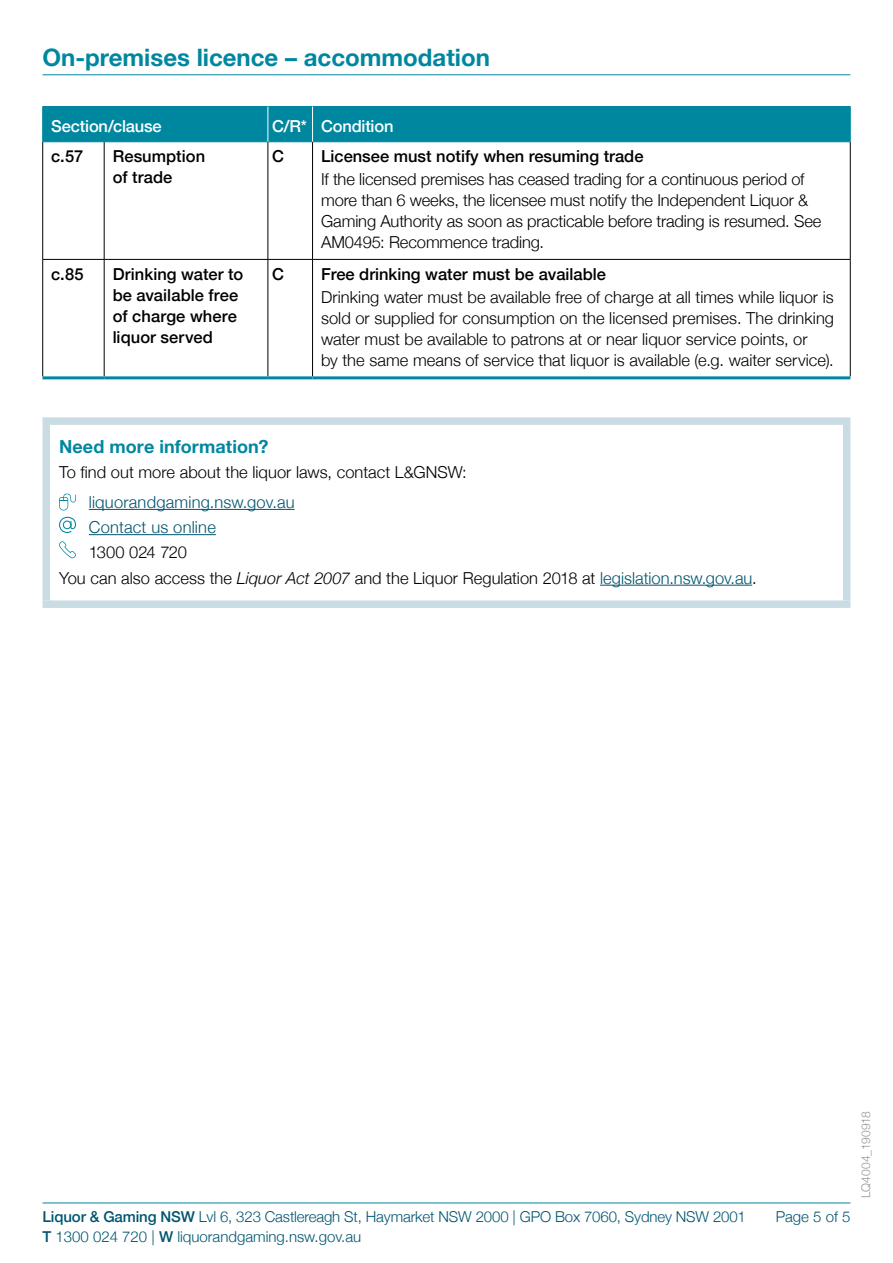
<style>
.page{position:relative;width:893px;height:1263px;background:#fff}
.page>*{position:absolute;margin:0;border:0;box-sizing:border-box;transform-origin:0 0}
.t1{font:700 24px "Helvetica Neue";color:#0087a0}
.B3___Subhead_size_1{font:700 18px "Helvetica Neue";letter-spacing:.005em;color:#0087a0}
.Body_copy_-_Standard{font:300 16.5px/21px "Helvetica Neue";color:#000}
.Body_copy_-_Standard-2{font:500 16.5px/21px "Helvetica Neue";letter-spacing:.005em;color:#000}
.B4___Subhead_size_2{font:500 16.5px "Helvetica Neue";color:#000}
.Info_Page_Boxes_Body{font:300 16.5px "Helvetica Neue";letter-spacing:.01em;color:#005570}
.H4___Headline_strip{font:500 16.5px "Helvetica Neue";letter-spacing:-.01em;color:#fff}
.Info_Page_Boxes_Body-2{font:300 16.5px "Helvetica Neue";letter-spacing:-.015em;color:#000}
.t2{font:300 15px "Helvetica Neue";letter-spacing:-.01em;color:#005570}
.t3{font:300 12px "Helvetica Neue";letter-spacing:.01em;color:#939598}
.s1{font-style:italic}
.s2{color:#005570}
.s3{font-weight:500}
</style>
<div class="page">
<hr style="left:43px;top:74px;width:807px;height:1px;background:#0087a0">
<hr style="left:43px;top:1202px;width:807px;height:1px;background:#0087a0">
<div style="left:43px;top:107px;width:807px;height:34px;background:#0087a0"></div>
<hr style="left:42px;top:142px;width:1px;height:117px;background:#000">
<hr style="left:104px;top:142px;width:1px;height:117px;background:#000">
<hr style="left:268px;top:142px;width:1px;height:117px;background:#000">
<hr style="left:312px;top:142px;width:1px;height:117px;background:#000">
<hr style="left:850px;top:142px;width:1px;height:117px;background:#000">
<hr style="left:42px;top:260px;width:1px;height:116px;background:#000">
<hr style="left:104px;top:260px;width:1px;height:116px;background:#000">
<hr style="left:268px;top:260px;width:1px;height:116px;background:#000">
<hr style="left:312px;top:260px;width:1px;height:116px;background:#000">
<hr style="left:850px;top:260px;width:1px;height:116px;background:#000">
<hr style="left:43px;top:106px;width:61px;height:1px;background:#0087a0">
<hr style="left:42px;top:107px;width:1px;height:35px;background:#0087a0">
<hr style="left:104px;top:106px;width:164px;height:1px;background:#0087a0">
<hr style="left:268px;top:106px;width:45px;height:1px;background:#0087a0">
<hr style="left:313px;top:106px;width:537px;height:1px;background:#0087a0">
<hr style="left:850px;top:107px;width:1px;height:35px;background:#0087a0">
<hr style="left:43px;top:141px;width:61px;height:1px;background:#0087a0">
<hr style="left:104px;top:141px;width:164px;height:1px;background:#0087a0">
<hr style="left:268px;top:141px;width:45px;height:1px;background:#0087a0">
<hr style="left:313px;top:141px;width:537px;height:1px;background:#0087a0">
<hr style="left:268px;top:107px;width:1px;height:35px;background:#fff">
<hr style="left:312px;top:107px;width:1px;height:35px;background:#fff">
<hr style="left:43px;top:259px;width:61px;height:1px;background:#000">
<hr style="left:104px;top:259px;width:164px;height:1px;background:#000">
<hr style="left:268px;top:259px;width:45px;height:1px;background:#000">
<hr style="left:313px;top:259px;width:537px;height:1px;background:#000">
<hr style="left:43px;top:376px;width:61px;height:3px;background:#0087a0">
<hr style="left:104px;top:376px;width:164px;height:3px;background:#0087a0">
<hr style="left:268px;top:376px;width:45px;height:3px;background:#0087a0">
<hr style="left:313px;top:376px;width:537px;height:3px;background:#0087a0">
<div style="left:43px;top:417px;width:807px;height:8px;background:#c9dce4"></div>
<div style="left:43px;top:425px;width:7px;height:175px;background:#c9dce4"></div>
<div style="left:843px;top:425px;width:7px;height:175px;background:#c9dce4"></div>
<div style="left:43px;top:600px;width:807px;height:8px;background:#c9dce4"></div>
<hr style="left:89px;top:509px;width:206px;height:1px;background:#005570">
<hr style="left:89px;top:534px;width:127px;height:1px;background:#005570">
<hr style="left:600px;top:585px;width:152px;height:1px;background:#005570">
<svg style="left:59px;top:494px;width:17px;height:16px"></svg>
<svg style="left:59px;top:517px;width:17px;height:16px"></svg>
<svg style="left:59px;top:541px;width:17px;height:17px"></svg>
<h1 class="t1" style="left:43px;top:39px;width:449px">On-premises licence – accommodation</h1>
<p class="H4___Headline_strip" style="left:51px;top:113px;width:112px">Section/clause</p>
<p class="H4___Headline_strip" style="left:272px;top:113px;width:36px">C/R*</p>
<p class="H4___Headline_strip" style="left:321px;top:113px;width:74px">Condition</p>
<p class="Body_copy_-_Standard-2" style="left:51px;top:144px;width:33px">c.57</p>
<p class="Body_copy_-_Standard-2" style="left:113px;top:144px;width:94px">Resumption of trade</p>
<p class="Body_copy_-_Standard-2" style="left:272px;top:144px;width:13px">C</p>
<p class="B4___Subhead_size_2" style="left:321px;top:143px;width:324px">Licensee must notify when resuming trade</p>
<p class="Body_copy_-_Standard" style="left:321px;top:168px;width:502px">If the licensed premises has ceased trading for a continuous period of more than 6 weeks, the licensee must notify the Independent Liquor &amp; Gaming Authority as soon as practicable before trading is resumed. See AM0495: Recommence trading.</p>
<p class="Body_copy_-_Standard-2" style="left:51px;top:262px;width:34px">c.85</p>
<p class="Body_copy_-_Standard-2" style="left:113px;top:262px;width:132px">Drinking water to be available free of charge where liquor served</p>
<p class="Body_copy_-_Standard-2" style="left:272px;top:262px;width:13px">C</p>
<p class="B4___Subhead_size_2" style="left:321px;top:261px;width:286px">Free drinking water must be available</p>
<p class="Body_copy_-_Standard" style="left:321px;top:285px;width:515px">Drinking water must be available free of charge at all times while liquor is sold or supplied for consumption on the licensed premises. The drinking water must be available to patrons at or near liquor service points, or<br>by the same means of service that liquor is available (e.g. waiter service).</p>
<p class="B3___Subhead_size_1" style="left:59px;top:432px;width:211px">Need more information?</p>
<p class="Body_copy_-_Standard" style="left:59px;top:461px;width:409px">To find out more about the liquor laws, contact L&amp;GNSW:</p>
<p class="Info_Page_Boxes_Body" style="left:89px;top:489px;width:207px">liquorandgaming.nsw.gov.au</p>
<p class="Info_Page_Boxes_Body" style="left:89px;top:514px;width:129px">Contact us online</p>
<p class="Info_Page_Boxes_Body-2" style="left:89px;top:539px;width:100px">1300 024 720</p>
<p class="Body_copy_-_Standard" style="left:59px;top:566px;width:699px">You can also access the <span class="s1">Liquor Act 2007</span> and the Liquor Regulation 2018 at <span class="s2">legislation.nsw.gov.au</span>.</p>
<p class="t2" style="left:43px;top:1205px;width:705px"><span class="s3">Liquor &amp; Gaming NSW</span> Lvl 6, 323 Castlereagh St, Haymarket NSW 2000 | GPO Box 7060, Sydney NSW 2001</p>
<p class="t2" style="left:776px;top:1205px;width:76px">Page 5 of 5</p>
<p class="t2" style="left:43px;top:1224px;width:320px"><span class="s3">T</span> 1300 024 720 | <span class="s3">W</span> liquorandgaming.nsw.gov.au</p>
<p class="t3" style="left:856px;top:1198px;width:89px;rotate:-90deg">LQ4004_190918</p>
</div>
